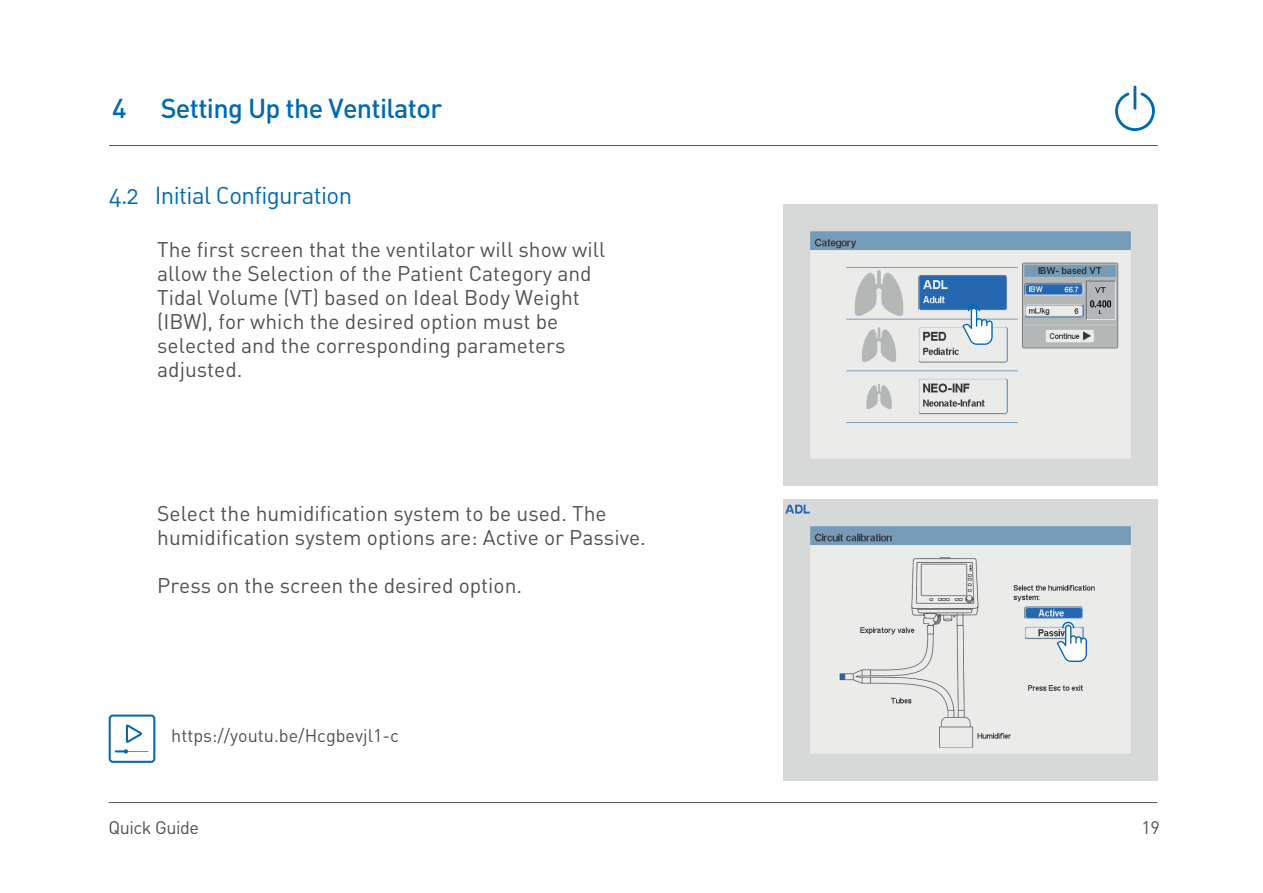
<style>
.page{position:relative;width:1263px;height:893px;background:#fff}
.page>*{position:absolute;margin:0;border:0;box-sizing:border-box;transform-origin:0 0}
.t1{font:500 27px "DIN Pro";letter-spacing:-.025em;color:#016aaf}
.t2{font:24px "DIN Alternate";letter-spacing:-.025em;color:#016aaf}
.t3{font:21px/24px "DIN Pro";color:#505254}
.t4{font:18px "DIN Pro";color:#505254}
.t5{font:18px "DIN Pro";letter-spacing:-.025em;color:#505254}
</style>
<div class="page">
<img style="left:783px;top:499px;width:374px;height:281px">
<hr style="left:109px;top:802px;width:1048px;height:1px;background:#505254">
<img style="left:783px;top:204px;width:374px;height:281px">
<svg style="left:962px;top:305px;width:31px;height:40px"></svg>
<svg style="left:1057px;top:622px;width:30px;height:40px"></svg>
<svg style="left:1115px;top:86px;width:40px;height:45px"></svg>
<hr style="left:109px;top:145px;width:1049px;height:1px;background:#505254">
<svg style="left:109px;top:715px;width:46px;height:48px"></svg>
<p class="t1" style="left:112px;top:90px;width:16px">4</p>
<p class="t1" style="left:161px;top:90px;width:283px">Setting Up the Ventilator</p>
<p class="t2" style="left:109px;top:181px;width:245px">4.2 Initial Configuration</p>
<p class="t3" style="left:157px;top:237px;width:449px">The first screen that the ventilator will show will allow the Selection of the Patient Category and Tidal Volume (VT) based on Ideal Body Weight (IBW), for which the desired option must be selected and the corresponding parameters adjusted.</p>
<p class="t3" style="left:157px;top:501px;width:490px">Select the humidification system to be used. The humidification system options are: Active or Passive.</p>
<p class="t3" style="left:157px;top:573px;width:366px">Press on the screen the desired option.</p>
<p class="t4" style="left:171px;top:723px;width:229px">https://youtu.be/Hcgbevjl1-c</p>
<p class="t5" style="left:108px;top:815px;width:92px">Quick Guide</p>
<p class="t4" style="left:1141px;top:815px;width:20px">19</p>
</div>
